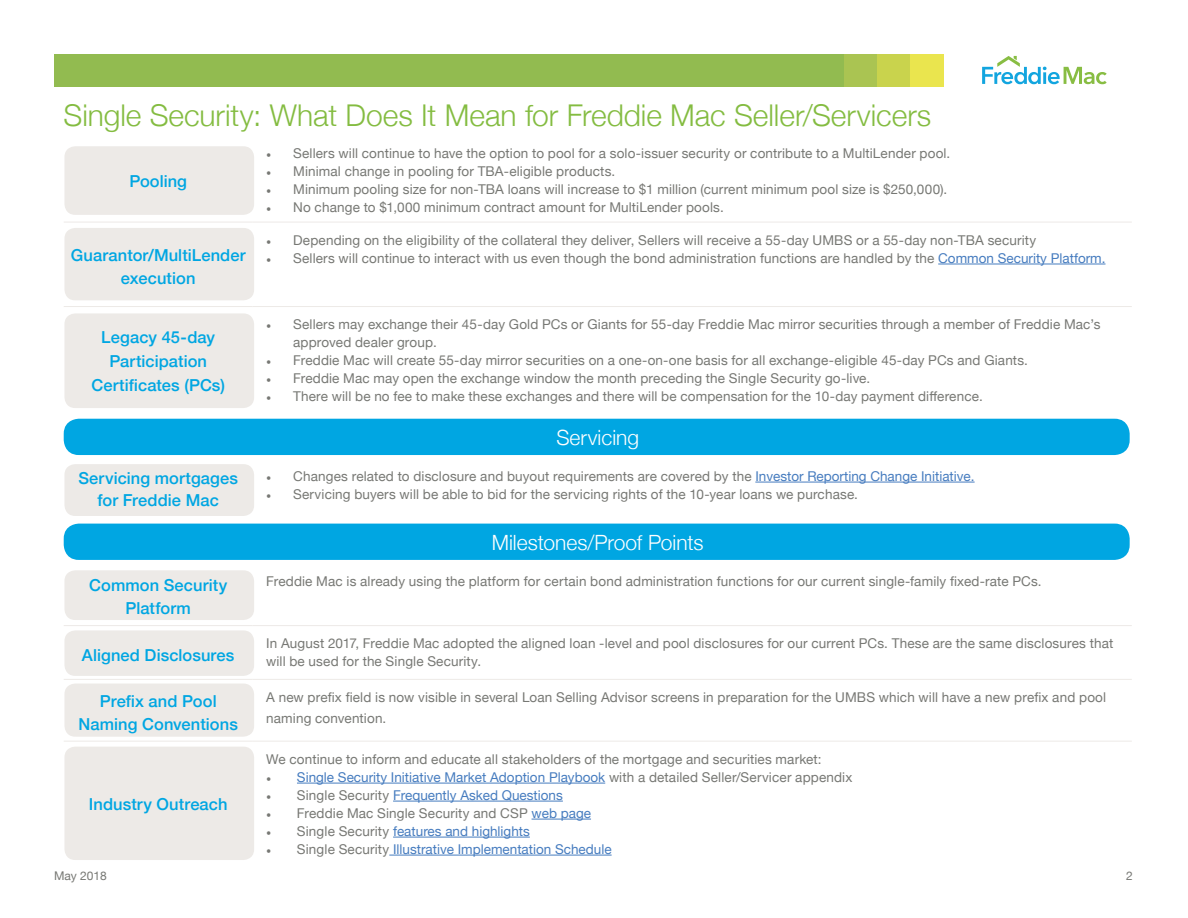
<style>
.page{position:relative;width:1188px;height:918px;background:#fff}
.page>*{position:absolute;margin:0;border:0;box-sizing:border-box;transform-origin:0 0}
.t1{font:300 30px "Helvetica Neue";color:#84bc41}
.t2{font:300 21px "Helvetica Neue";color:#fff}
.t3{font:500 16.5px/22.5px "Helvetica Neue";letter-spacing:.005em;color:#00a6e2;text-align:center}
.t4{font:13.5px/18px "Helvetica Neue";letter-spacing:.01em;color:#777874}
.t5{font:13.5px "Helvetica Neue";color:#467cbf}
.t6{font:12px "Helvetica Neue";color:#777874}
.s1{font-family:"Minion Pro"}
.s2{color:#467cbf}
.s3{font-family:"Minion Pro";color:#777874}
.s4{color:#777874}
</style>
<div class="page">
<svg style="left:982px;top:56px;width:125px;height:28px"></svg>
<div style="left:910px;top:54px;width:33px;height:32px;background:#eae54e"></div>
<div style="left:877px;top:54px;width:33px;height:32px;background:#c9d34d"></div>
<div style="left:843px;top:54px;width:34px;height:32px;background:#aac452"></div>
<div style="left:54px;top:54px;width:789px;height:32px;background:#92bb50"></div>
<div style="left:64px;top:464px;width:190px;height:52px;background:#edeae7;border-radius:11px"></div>
<div style="left:64px;top:570px;width:190px;height:50px;background:#edeae7;border-radius:11px"></div>
<div style="left:64px;top:630px;width:190px;height:46px;background:#edeae7;border-radius:11px"></div>
<div style="left:64px;top:684px;width:190px;height:53px;background:#edeae7;border-radius:11px"></div>
<div style="left:64px;top:747px;width:190px;height:113px;background:#edeae7;border-radius:11px"></div>
<div style="left:64px;top:146px;width:190px;height:69px;background:#edeae7;border-radius:11px"></div>
<div style="left:64px;top:228px;width:190px;height:72px;background:#edeae7;border-radius:11px"></div>
<div style="left:64px;top:313px;width:190px;height:95px;background:#edeae7;border-radius:11px"></div>
<div style="left:64px;top:524px;width:1066px;height:36px;background:#00a6e2;border-radius:15px"></div>
<div style="left:64px;top:419px;width:1066px;height:36px;background:#00a6e2;border-radius:15px"></div>
<hr style="left:64px;top:222px;width:189px;height:1px;background:#edeae7">
<hr style="left:253px;top:222px;width:879px;height:1px;background:#edeae7">
<hr style="left:64px;top:306px;width:189px;height:1px;background:#edeae7">
<hr style="left:253px;top:306px;width:879px;height:1px;background:#edeae7">
<hr style="left:64px;top:625px;width:189px;height:1px;background:#edeae7">
<hr style="left:253px;top:625px;width:879px;height:1px;background:#edeae7">
<hr style="left:64px;top:679px;width:189px;height:1px;background:#edeae7">
<hr style="left:253px;top:679px;width:879px;height:1px;background:#edeae7">
<hr style="left:64px;top:741px;width:189px;height:1px;background:#edeae7">
<hr style="left:253px;top:741px;width:879px;height:1px;background:#edeae7">
<hr style="left:938px;top:264px;width:168px;height:1px;background:#467cbf">
<hr style="left:755px;top:482px;width:220px;height:1px;background:#467cbf">
<hr style="left:297px;top:783px;width:308px;height:1px;background:#467cbf">
<hr style="left:393px;top:801px;width:170px;height:1px;background:#467cbf">
<hr style="left:532px;top:819px;width:59px;height:1px;background:#467cbf">
<hr style="left:393px;top:837px;width:137px;height:1px;background:#467cbf">
<hr style="left:389px;top:855px;width:223px;height:1px;background:#467cbf">
<h1 class="t1" style="left:64px;top:92px;width:869px">Single Security: What Does It Mean for Freddie Mac Seller/Servicers</h1>
<p class="t3" style="left:129px;top:169px;width:59px">Pooling</p>
<p class="t3" style="left:71px;top:243px;width:176px">Guarantor/MultiLender execution</p>
<p class="t4" style="left:266px;top:145px;width:686px"><span class="s1">•</span> Sellers will continue to have the option to pool for a solo-issuer security or contribute to a MultiLender pool.</p>
<p class="t4" style="left:266px;top:163px;width:351px"><span class="s1">•</span> Minimal change in pooling for TBA-eligible products.</p>
<p class="t4" style="left:266px;top:181px;width:683px"><span class="s1">•</span> Minimum pooling size for non-TBA loans will increase to $1 million (current minimum pool size is $250,000).</p>
<p class="t4" style="left:266px;top:199px;width:459px"><span class="s1">•</span> No change to $1,000 minimum contract amount for MultiLender pools.</p>
<p class="t4" style="left:266px;top:232px;width:772px"><span class="s1">•</span> Depending on the eligibility of the collateral they deliver, Sellers will receive a 55-day UMBS or a 55-day non-TBA security</p>
<p class="t4" style="left:266px;top:250px;width:841px"><span class="s1">•</span> Sellers will continue to interact with us even though the bond administration functions are handled by the <span class="s2">Common Security Platform.</span></p>
<p class="t3" style="left:91px;top:324px;width:135px;line-height:24px">Legacy 45-day<br>Participation<br>Certificates (PCs)</p>
<p class="t4" style="left:293px;top:316px;width:809px;text-indent:-27px"><span class="s1">•</span> Sellers may exchange their 45-day Gold PCs or Giants for 55-day Freddie Mac mirror securities through a member of Freddie Mac’s approved dealer group.</p>
<p class="t4" style="left:266px;top:352px;width:763px"><span class="s1">•</span> Freddie Mac will create 55-day mirror securities on a one-on-one basis for all exchange-eligible 45-day PCs and Giants.</p>
<p class="t4" style="left:266px;top:370px;width:606px"><span class="s1">•</span> Freddie Mac may open the exchange window the month preceding the Single Security go-live.</p>
<p class="t4" style="left:266px;top:388px;width:718px"><span class="s1">•</span> There will be no fee to make these exchanges and there will be compensation for the 10-day payment difference.</p>
<h2 class="t2" style="left:556px;top:420px;width:84px">Servicing</h2>
<p class="t3" style="left:78px;top:465px;width:161px">Servicing mortgages for Freddie Mac</p>
<p class="t4" style="left:266px;top:468px;width:710px"><span class="s1">•</span> Changes related to disclosure and buyout requirements are covered by the <span class="s2">Investor Reporting Change Initiative.</span></p>
<p class="t4" style="left:266px;top:486px;width:593px"><span class="s1">•</span> Servicing buyers will be able to bid for the servicing rights of the 10-year loans we purchase.</p>
<h2 class="t2" style="left:492px;top:526px;width:213px">Milestones/Proof Points</h2>
<p class="t3" style="left:89px;top:573px;width:140px">Common Security<br>Platform</p>
<p class="t4" style="left:266px;top:573px;width:777px">Freddie Mac is already using the platform for certain bond administration functions for our current single-family fixed-rate PCs.</p>
<p class="t3" style="left:82px;top:642px;width:154px">Aligned Disclosures</p>
<p class="t4" style="left:266px;top:635px;width:849px">In August 2017, Freddie Mac adopted the aligned loan -level and pool disclosures for our current PCs. These are the same disclosures that will be used for the Single Security.</p>
<p class="t3" style="left:79px;top:689px;width:161px">Prefix and Pool<br>Naming Conventions</p>
<p class="t4" style="left:266px;top:687px;width:841px;line-height:21px">A new prefix field is now visible in several Loan Selling Advisor screens in preparation for the UMBS which will have a new prefix and pool naming convention.</p>
<p class="t3" style="left:89px;top:792px;width:140px">Industry Outreach</p>
<p class="t4" style="left:266px;top:751px;width:557px">We continue to inform and educate all stakeholders of the mortgage and securities market:</p>
<p class="t5" style="left:266px;top:767px;width:588px"><span class="s3">•</span> Single Security Initiative Market Adoption Playbook <span class="s4">with a detailed Seller/Servicer appendix</span></p>
<p class="t5" style="left:266px;top:785px;width:298px"><span class="s3">•</span> <span class="s4">Single Security</span> Frequently Asked Questions</p>
<p class="t4" style="left:266px;top:805px;width:326px"><span class="s1">•</span> Freddie Mac Single Security and CSP <span class="s2">web page</span></p>
<p class="t5" style="left:266px;top:821px;width:265px"><span class="s3">•</span> <span class="s4">Single Security</span> features and highlights</p>
<p class="t5" style="left:266px;top:839px;width:347px"><span class="s3">•</span> <span class="s4">Single Security</span> Illustrative Implementation Schedule</p>
<p class="t6" style="left:54px;top:867px;width:54px">May 2018</p>
<p class="t6" style="left:1126px;top:867px;width:8px">2</p>
</div>
